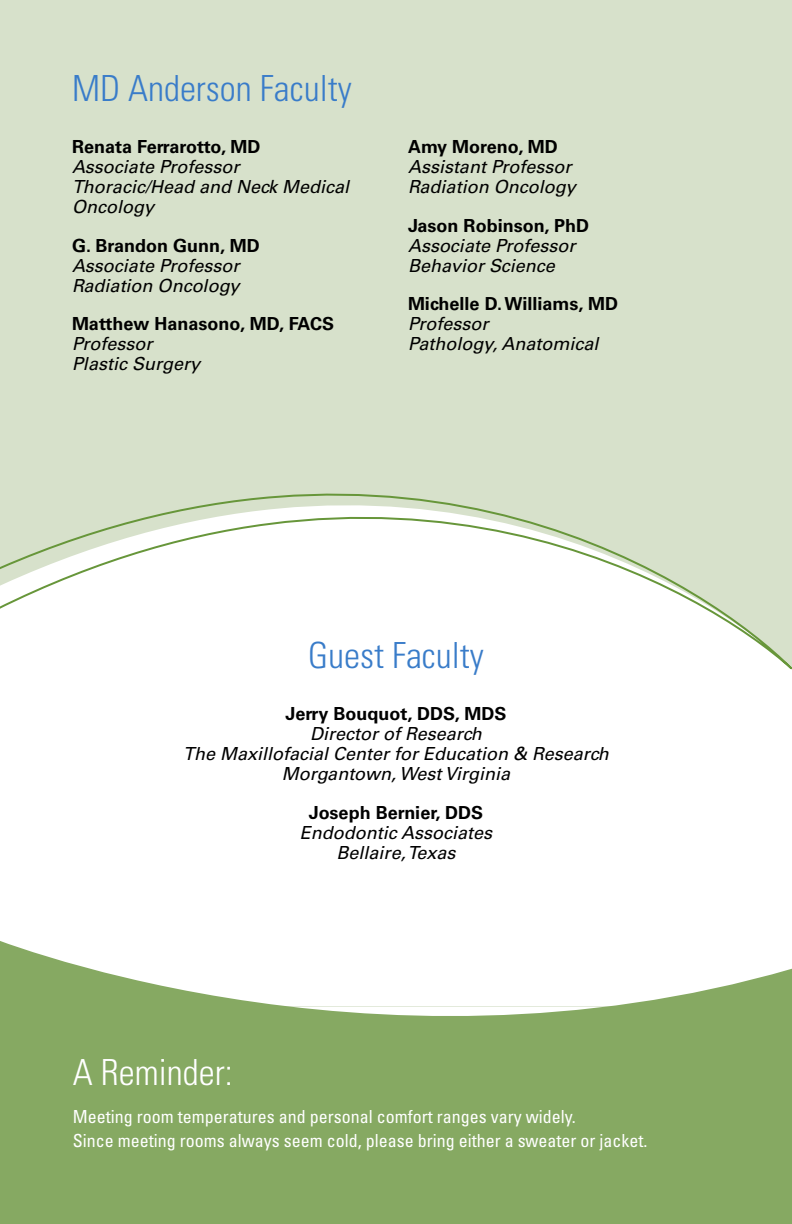
<style>
.page{position:relative;width:792px;height:1224px;background:#fff}
.page>*{position:absolute;margin:0;border:0;box-sizing:border-box;transform-origin:0 0}
.t1{font:300 condensed 36px "Univers";color:#397cc9}
.t2{font:300 condensed 36px "Univers";color:#fff}
.t3{font:italic 18px/20px "Univers";color:#000}
.t4{font:700 18px "Univers";color:#000}
.t5{font:condensed 18px/24px "Univers";color:#fff}
</style>
<div class="page">
<div style="left:0;top:0;width:792px;height:1006px;background:#d7e1cb"></div>
<div style="left:0;top:720px;width:792px;height:214px;background:#fff"></div>
<svg style="left:0;top:493px;width:792px;height:227px"></svg>
<svg style="left:0;top:934px;width:792px;height:290px;background:#9fbb83"></svg>
<h1 class="t1" style="left:72px;top:66px;width:281px">MD Anderson Faculty</h1>
<p class="t4" style="left:72px;top:136px;width:190px">Renata Ferrarotto, MD</p>
<p class="t3" style="left:72px;top:157px;width:279px">Associate Professor<br>Thoracic/Head and Neck Medical<br>Oncology</p>
<p class="t4" style="left:72px;top:235px;width:189px">G. Brandon Gunn, MD</p>
<p class="t3" style="left:72px;top:255px;width:169px">Associate Professor<br>Radiation Oncology</p>
<p class="t4" style="left:72px;top:313px;width:264px">Matthew Hanasono, MD, FACS</p>
<p class="t3" style="left:72px;top:334px;width:130px">Professor<br>Plastic Surgery</p>
<p class="t4" style="left:408px;top:136px;width:151px">Amy Moreno, MD</p>
<p class="t3" style="left:408px;top:157px;width:169px">Assistant Professor<br>Radiation Oncology</p>
<p class="t4" style="left:408px;top:215px;width:183px">Jason Robinson, PhD</p>
<p class="t3" style="left:408px;top:235px;width:169px">Associate Professor<br>Behavior Science</p>
<p class="t4" style="left:408px;top:293px;width:212px">Michelle D. Williams, MD</p>
<p class="t3" style="left:408px;top:314px;width:192px">Professor<br>Pathology, Anatomical</p>
<h1 class="t1" style="left:308px;top:633px;width:177px">Guest Faculty</h1>
<p class="t4" style="left:286px;top:703px;width:222px">Jerry Bouquot, DDS, MDS</p>
<p class="t3" style="left:183px;top:724px;width:427px;text-align:center">Director of Research<br>The Maxillofacial Center for Education &amp; Research<br>Morgantown, West Virginia</p>
<p class="t4" style="left:309px;top:802px;width:176px">Joseph Bernier, DDS</p>
<p class="t3" style="left:300px;top:822px;width:194px;text-align:center">Endodontic Associates<br>Bellaire, Texas</p>
<h1 class="t2" style="left:73px;top:1050px;width:161px">A Reminder:</h1>
<p class="t5" style="left:73px;top:1104px;width:576px">Meeting room temperatures and personal comfort ranges vary widely.<br>Since meeting rooms always seem cold, please bring either a sweater or jacket.</p>
</div>
